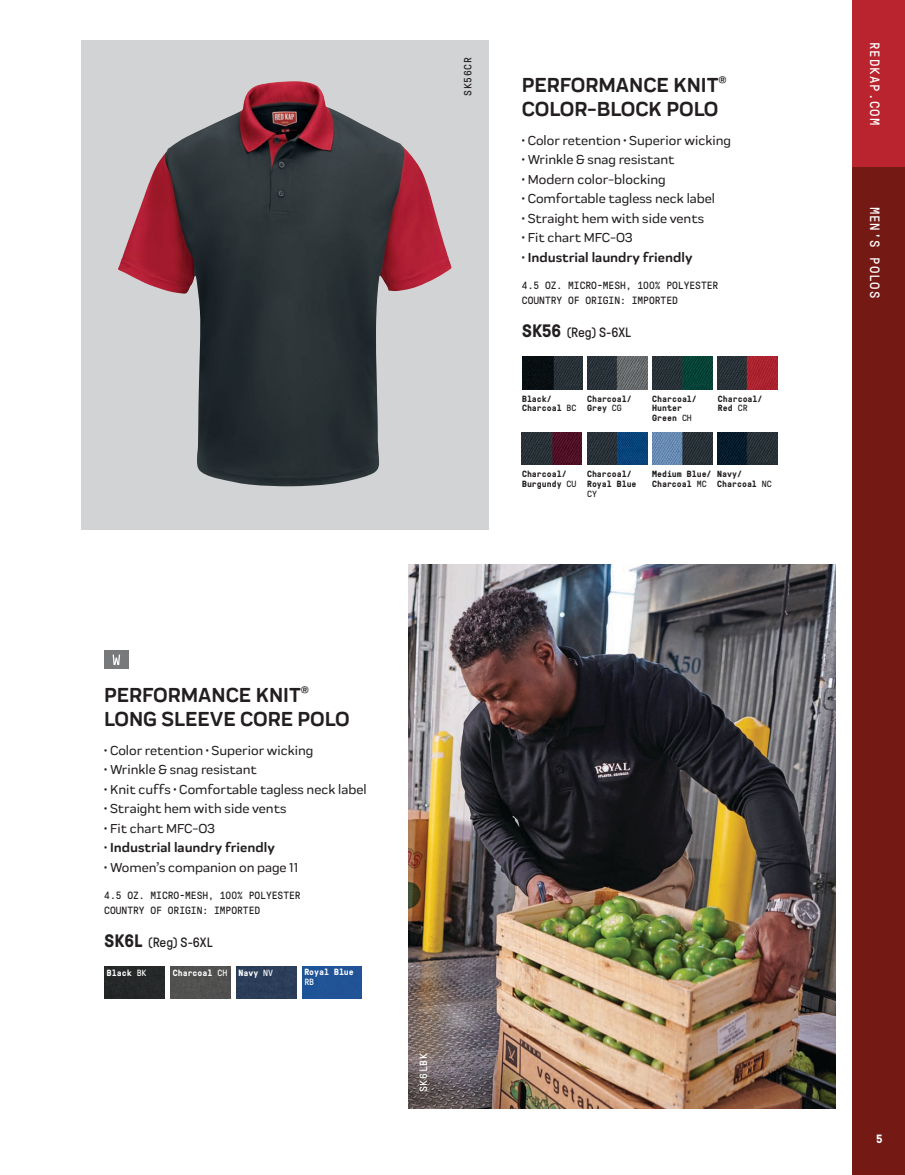
<style>
.page{position:relative;width:905px;height:1175px;background:#fff}
.page>*{position:absolute;margin:0;border:0;box-sizing:border-box;transform-origin:0 0}
.t1{font:700 21px/24px "Praktika Rnd";color:#231f20}
.t2{font:500 13.5px "Praktika Rnd";color:#231f20}
.t3{font:700 13.5px "Praktika Rnd";color:#231f20}
.t4{font:13.5px "GT Pressura";color:#231f20}
.t5{font:13.5px "GT Pressura Mono";letter-spacing:.075em;color:#fff}
.t6{font:700 12px "GT Pressura Mono";color:#fff}
.t7{font:10.5px/15px "GT Pressura Mono";color:#231f20}
.t8{font:10.5px "GT Pressura Mono";letter-spacing:.075em;color:#fff}
.t9{font:700 9px/9.8px "GT Pressura Mono";color:#231f20}
.t10{font:700 9px "GT Pressura Mono";color:#fff}
.t11{font:9px "GT Pressura Mono";color:#231f20}
.t12{font:9px "GT Pressura Mono";color:#fff}
.s1{font-weight:500}
.s2{font-weight:700;font-size:18px}
.s3{font-weight:400}
</style>
<div class="page">
<div style="left:851px;top:0;width:53px;height:1174px;background:#751915"></div>
<div style="left:851px;top:0;width:53px;height:167px;background:#b9242f"></div>
<div style="left:81px;top:41px;width:407px;height:489px;background:#d1d3d4"></div>
<img style="left:118px;top:81px;width:333px;height:405px">
<img style="left:408px;top:565px;width:427px;height:543px">
<img style="left:522px;top:357px;width:60px;height:32px">
<img style="left:587px;top:357px;width:60px;height:32px">
<img style="left:652px;top:357px;width:60px;height:32px">
<img style="left:717px;top:357px;width:60px;height:32px">
<img style="left:522px;top:432px;width:60px;height:33px">
<img style="left:587px;top:432px;width:60px;height:33px">
<img style="left:652px;top:432px;width:60px;height:33px">
<img style="left:717px;top:432px;width:60px;height:33px">
<div style="left:104px;top:650px;width:24px;height:19px;background:#77797b"></div>
<svg style="left:113px;top:654px;width:7px;height:11px"></svg>
<div style="left:302px;top:966px;width:59px;height:32px;background:#215397"></div>
<div style="left:236px;top:966px;width:60px;height:32px;background:#2b3e59"></div>
<div style="left:104px;top:966px;width:60px;height:32px;background:#262828"></div>
<div style="left:170px;top:966px;width:60px;height:32px;background:#505150"></div>
<p class="t7" style="left:460px;top:96px;width:40px;rotate:-90deg">SK56CR</p>
<h1 class="t1" style="left:522px;top:71px;width:206px">PERFORMANCE KNIT<sup>®<br></sup>COLOR-BLOCK POLO</h1>
<p class="t2" style="left:522px;top:130px;width:211px">• Color retention • Superior wicking</p>
<p class="t2" style="left:522px;top:150px;width:154px">• Wrinkle &amp; snag resistant</p>
<p class="t2" style="left:522px;top:169px;width:145px">• Modern color-blocking</p>
<p class="t2" style="left:522px;top:189px;width:195px">• Comfortable tagless neck label</p>
<p class="t2" style="left:522px;top:208px;width:184px">• Straight hem with side vents</p>
<p class="t2" style="left:522px;top:227px;width:112px">• Fit chart MFC-03</p>
<p class="t3" style="left:522px;top:246px;width:172px"><span class="s1">•</span> Industrial laundry friendly</p>
<p class="t7" style="left:522px;top:278px;width:198px">4.5 OZ. MICRO-MESH, 100% POLYESTER<br>COUNTRY OF ORIGIN: IMPORTED</p>
<p class="t4" style="left:522px;top:325px;width:111px"><span class="s2">SK56</span> (Reg) S-6XL</p>
<p class="t9" style="left:522px;top:393px;width:56px">Black/<br>Charcoal <span class="s3">BC</span></p>
<p class="t9" style="left:587px;top:393px;width:46px">Charcoal/<br>Grey <span class="s3">CG</span></p>
<p class="t9" style="left:652px;top:393px;width:46px">Charcoal/<br>Hunter<br>Green <span class="s3">CH</span></p>
<p class="t9" style="left:718px;top:393px;width:46px">Charcoal/<br>Red <span class="s3">CR</span></p>
<p class="t9" style="left:522px;top:469px;width:56px">Charcoal/<br>Burgundy <span class="s3">CU</span></p>
<p class="t9" style="left:587px;top:469px;width:51px">Charcoal/<br>Royal Blue</p>
<p class="t11" style="left:587px;top:489px;width:11px">CY</p>
<p class="t9" style="left:652px;top:469px;width:61px">Medium Blue/<br>Charcoal <span class="s3">MC</span></p>
<p class="t9" style="left:717px;top:469px;width:56px">Navy/<br>Charcoal <span class="s3">NC</span></p>
<h1 class="t1" style="left:104px;top:681px;width:247px">PERFORMANCE KNIT<sup>®<br></sup>LONG SLEEVE CORE POLO</h1>
<p class="t2" style="left:104px;top:740px;width:211px">• Color retention • Superior wicking</p>
<p class="t2" style="left:104px;top:759px;width:154px">• Wrinkle &amp; snag resistant</p>
<p class="t2" style="left:104px;top:779px;width:264px">• Knit cuffs • Comfortable tagless neck label</p>
<p class="t2" style="left:104px;top:798px;width:184px">• Straight hem with side vents</p>
<p class="t2" style="left:104px;top:818px;width:112px">• Fit chart MFC-03</p>
<p class="t3" style="left:104px;top:837px;width:172px"><span class="s1">•</span> Industrial laundry friendly</p>
<p class="t2" style="left:104px;top:857px;width:195px">• Women’s companion on page 11</p>
<p class="t7" style="left:104px;top:887px;width:198px">4.5 OZ. MICRO-MESH, 100% POLYESTER<br>COUNTRY OF ORIGIN: IMPORTED</p>
<p class="t4" style="left:104px;top:935px;width:110px"><span class="s2">SK6L</span> (Reg) S-6XL</p>
<p class="t10" style="left:304px;top:965px;width:51px">Royal Blue</p>
<p class="t12" style="left:304px;top:977px;width:11px">RB</p>
<p class="t10" style="left:107px;top:966px;width:41px">Black <span class="s3">BK</span></p>
<p class="t10" style="left:173px;top:966px;width:102px">Charcoal <span class="s3">CH</span> Navy <span class="s3">NV</span></p>
<p class="t8" style="left:418px;top:1092px;width:40px;rotate:-90deg">SK6LBK</p>
<p class="t5" style="left:881px;top:42px;width:85px;rotate:90deg">REDKAP.COM</p>
<p class="t5" style="left:881px;top:206px;width:93px;rotate:90deg">MEN'S POLOS</p>
<p class="t6" style="left:876px;top:1130px;width:8px">5</p>
</div>
